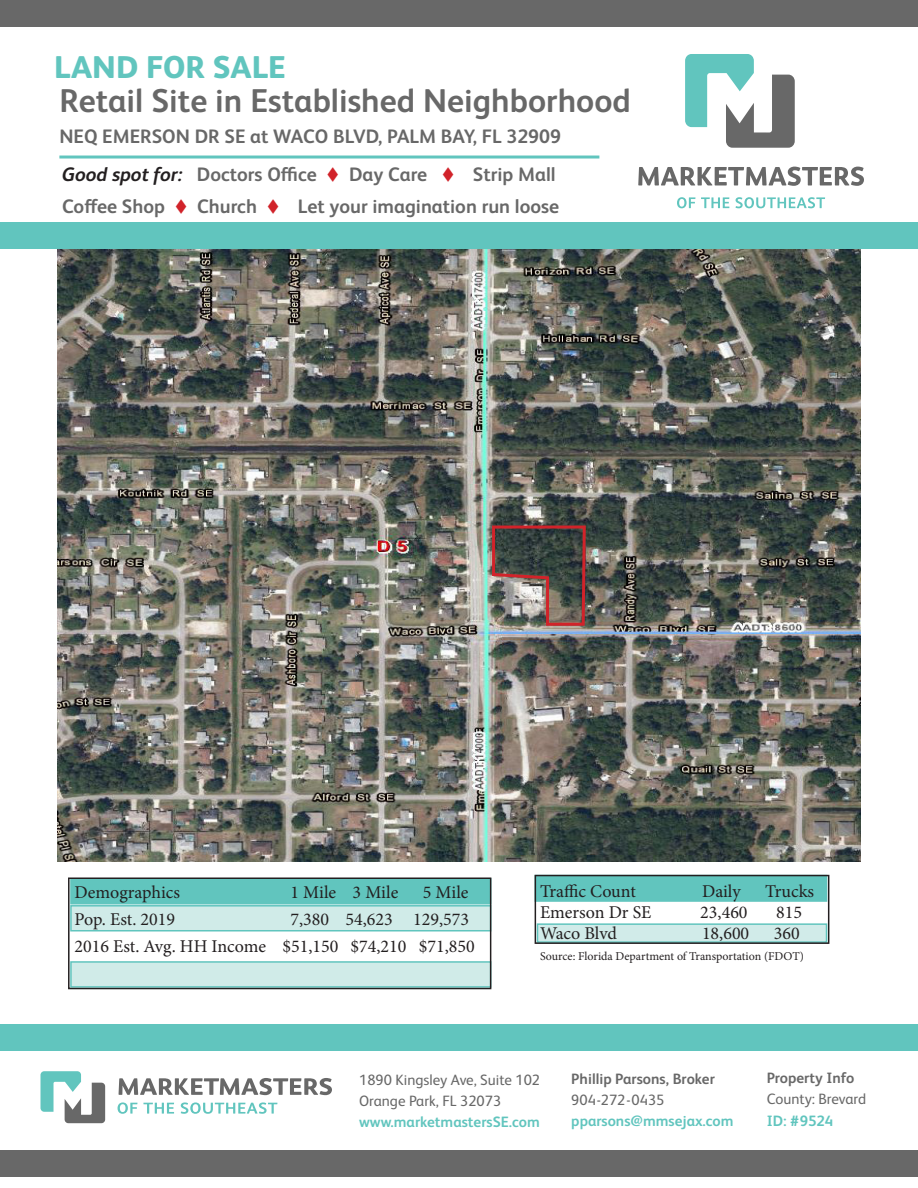
<style>
.page{position:relative;width:918px;height:1188px;background:#fff}
.page>*{position:absolute;margin:0;border:0;box-sizing:border-box;transform-origin:0 0}
.t1{font:700 33px "FS Albert Pro";color:#686868}
.t2{font:800 31.5px "FS Albert Pro";color:#61c5be}
.t3{font:700 19.5px "FS Albert Pro";color:#686868}
.t4{font:18px "Minion Pro";color:#231f20}
.t5{font:15px "FS Albert Pro";color:#686868}
.t6{font:700 15px "FS Albert Pro";color:#61c5be}
.t7{font:700 15px "FS Albert Pro";color:#686868}
.t8{font:12px "Minion Pro";color:#231f20}
.s1{font-style:italic;color:#231f20}
.s2{color:#d1232a}
</style>
<div class="page">
<div style="left:537px;top:923px;width:290px;height:20px;background:#d1ebe9;border:2px solid #61c5be"></div>
<div style="left:535px;top:875px;width:292px;height:27px;background:#61c5be;border:2px solid #61c5be"></div>
<div style="left:70px;top:961px;width:421px;height:27px;background:#d0ebe8;border:2px solid #61c5be"></div>
<div style="left:70px;top:905px;width:421px;height:27px;background:#d0ebe8;border:2px solid #61c5be"></div>
<div style="left:70px;top:878px;width:421px;height:26px;background:#61c5be"></div>
<div style="left:0;top:1150px;width:918px;height:27px;background:#686868"></div>
<div style="left:0;top:1024px;width:918px;height:27px;background:#61c5be"></div>
<svg style="left:119px;top:1078px;width:213px;height:17px"></svg>
<svg style="left:118px;top:1102px;width:56px;height:12px"></svg>
<svg style="left:181px;top:1102px;width:97px;height:12px"></svg>
<svg style="left:41px;top:1071px;width:64px;height:52px"></svg>
<div style="left:0;top:222px;width:918px;height:27px;background:#61c5be"></div>
<img style="left:57px;top:250px;width:804px;height:612px">
<div style="left:68px;top:878px;width:423px;height:111px;border:2px solid #231f20"></div>
<div style="left:535px;top:875px;width:294px;height:69px;border:2px solid #231f20"></div>
<img style="left:490px;top:524px;width:97px;height:103px">
<div style="left:0;top:0;width:918px;height:27px;background:#686868"></div>
<svg style="left:638px;top:167px;width:226px;height:19px"></svg>
<svg style="left:677px;top:197px;width:52px;height:11px"></svg>
<svg style="left:736px;top:197px;width:89px;height:11px"></svg>
<svg style="left:685px;top:54px;width:110px;height:94px"></svg>
<hr style="left:59px;top:156px;width:540px;height:3px;background:#61c5be">
<p class="t2" style="left:54px;top:43px;width:233px">LAND FOR SALE</p>
<p class="t1" style="left:59px;top:77px;width:573px">Retail Site in Established Neighborhood</p>
<p class="t3" style="left:59px;top:123px;width:503px">NEQ EMERSON DR SE at WACO BLVD, PALM BAY, FL 32909</p>
<p class="t3" style="left:62px;top:161px;width:495px"><span class="s1">Good spot for:</span> Doctors Office <span class="s2">▼</span> Day Care <span class="s2">▼</span> Strip Mall</p>
<p class="t3" style="left:62px;top:192px;width:499px">Coffee Shop <span class="s2">▼</span> Church <span class="s2">▼</span> Let your imagination run loose</p>
<p class="t4" style="left:75px;top:880px;width:107px">Demographics</p>
<p class="t4" style="left:291px;top:880px;width:109px">1 Mile 3 Mile</p>
<p class="t4" style="left:423px;top:880px;width:47px">5 Mile</p>
<p class="t4" style="left:75px;top:907px;width:102px">Pop. Est. 2019</p>
<p class="t4" style="left:291px;top:907px;width:180px">7,380 54,623 129,573</p>
<p class="t4" style="left:75px;top:934px;width:402px">2016 Est. Avg. HH Income $51,150 $74,210 $71,850</p>
<p class="t4" style="left:540px;top:879px;width:97px">Traffic Count</p>
<p class="t4" style="left:702px;top:879px;width:40px">Daily</p>
<p class="t4" style="left:765px;top:879px;width:51px">Trucks</p>
<p class="t4" style="left:540px;top:900px;width:113px">Emerson Dr SE</p>
<p class="t4" style="left:700px;top:900px;width:49px">23,460</p>
<p class="t4" style="left:776px;top:900px;width:27px">815</p>
<p class="t4" style="left:540px;top:921px;width:79px">Waco Blvd</p>
<p class="t4" style="left:702px;top:921px;width:49px">18,600</p>
<p class="t4" style="left:774px;top:921px;width:27px">360</p>
<p class="t8" style="left:540px;top:948px;width:265px">Source: Florida Department of Transportation (FDOT)</p>
<p class="t5" style="left:359px;top:1069px;width:183px">1890 Kingsley Ave, Suite 102</p>
<p class="t5" style="left:359px;top:1090px;width:144px">Orange Park, FL 32073</p>
<p class="t6" style="left:359px;top:1111px;width:182px">www.marketmastersSE.com</p>
<p class="t7" style="left:571px;top:1068px;width:145px">Phillip Parsons, Broker</p>
<p class="t5" style="left:571px;top:1089px;width:95px">904-272-0435</p>
<p class="t6" style="left:571px;top:1110px;width:164px">pparsons@mmsejax.com</p>
<p class="t7" style="left:767px;top:1067px;width:89px">Property Info</p>
<p class="t5" style="left:767px;top:1088px;width:101px">County: Brevard</p>
<p class="t6" style="left:767px;top:1111px;width:68px">ID: #9524</p>
</div>
